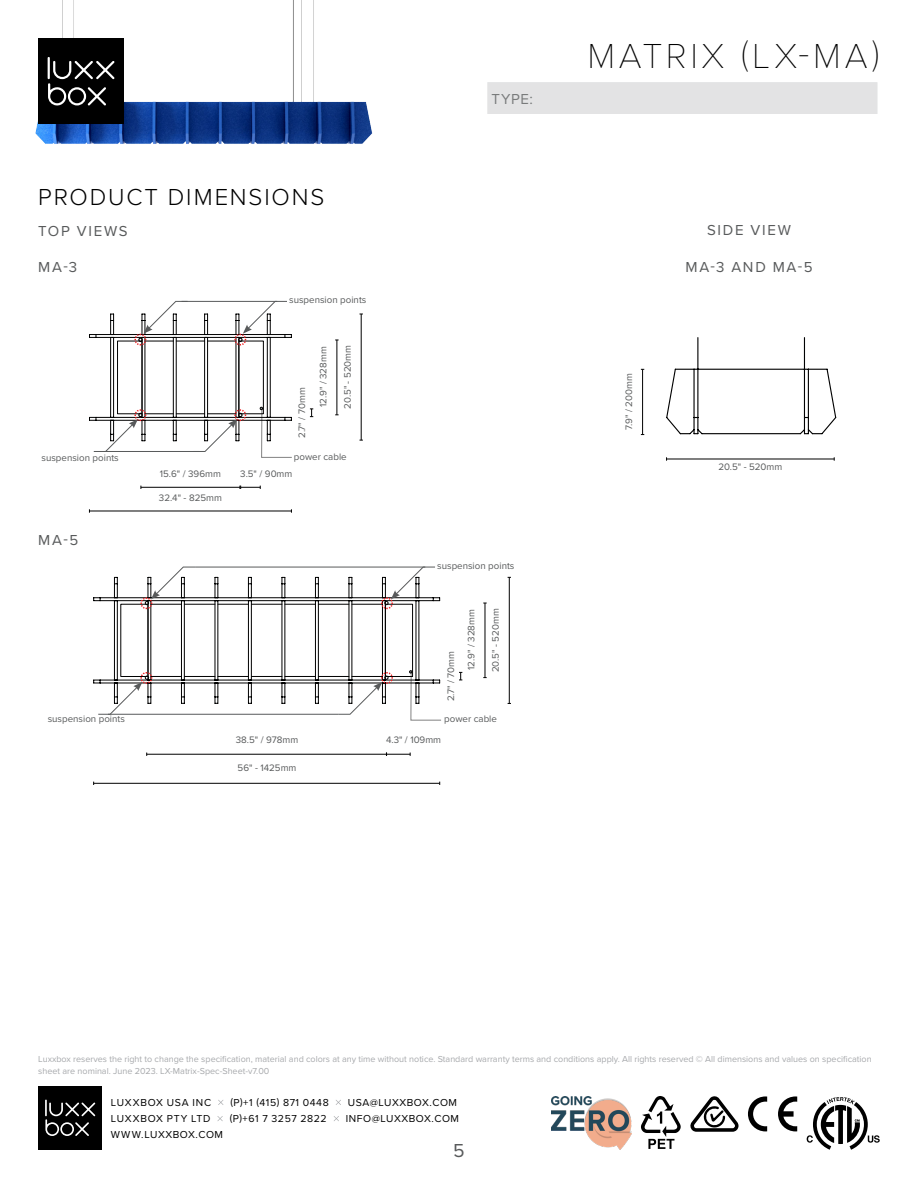
<style>
.page{position:relative;width:918px;height:1188px;background:#fff}
.page>*{position:absolute;margin:0;border:0;box-sizing:border-box;transform-origin:0 0}
.t1{font:100 36px "Proxima Nova T";letter-spacing:.1em;color:#000}
.t2{font:300 24px "Proxima Nova";letter-spacing:.08em;color:#000}
.t3{font:19.5px "Proxima Nova";color:#585a5b}
.t4{font:15px "Proxima Nova";letter-spacing:.115em;color:#585a5b}
.t5{font:10.5px "Proxima Nova";letter-spacing:.05em;color:#000}
.t6{font:10.5px "Proxima Nova";letter-spacing:.07em;color:#000}
.t7{font:9.75px "Proxima Nova";color:#585a5b}
.t8{font:9px/12px "Proxima Nova";color:#a7a9ac}
</style>
<div class="page">
<div style="left:38px;top:1086px;width:64px;height:64px;background:#000"></div>
<svg style="left:45px;top:1100px;width:50px;height:36px"></svg>
<svg style="left:218px;top:1100px;width:5px;height:5px"></svg>
<svg style="left:336px;top:1100px;width:5px;height:5px"></svg>
<svg style="left:217px;top:1116px;width:6px;height:5px"></svg>
<svg style="left:334px;top:1116px;width:5px;height:5px"></svg>
<svg style="left:641px;top:1096px;width:40px;height:53px"></svg>
<svg style="left:748px;top:1096px;width:19px;height:35px"></svg>
<svg style="left:778px;top:1096px;width:19px;height:35px"></svg>
<svg style="left:690px;top:1096px;width:49px;height:36px"></svg>
<img style="left:551px;top:1096px;width:81px;height:53px">
<svg style="left:807px;top:1097px;width:73px;height:53px"></svg>
<img style="left:35px;top:0;width:338px;height:144px">
<div style="left:487px;top:81px;width:391px;height:34px;background:#e3e3e4"></div>
<div style="left:486px;top:81px;width:393px;height:34px;border:2px solid #fff"></div>
<div style="left:38px;top:39px;width:86px;height:85px;background:#000"></div>
<svg style="left:48px;top:61px;width:67px;height:45px"></svg>
<hr style="left:48px;top:57px;width:2px;height:22px;background:#fff">
<hr style="left:337px;top:340px;width:1px;height:75px;background:#000">
<hr style="left:642px;top:369px;width:1px;height:66px;background:#000">
<hr style="left:485px;top:603px;width:1px;height:75px;background:#000">
<hr style="left:361px;top:314px;width:1px;height:126px;background:#000">
<hr style="left:509px;top:577px;width:1px;height:126px;background:#000">
<hr style="left:141px;top:487px;width:99px;height:1px;background:#000">
<svg style="left:240px;top:486px;width:21px;height:3px"></svg>
<svg style="left:310px;top:409px;width:3px;height:8px"></svg>
<svg style="left:459px;top:672px;width:3px;height:9px"></svg>
<hr style="left:147px;top:754px;width:240px;height:1px;background:#000">
<svg style="left:386px;top:753px;width:25px;height:3px"></svg>
<hr style="left:89px;top:511px;width:202px;height:1px;background:#000">
<hr style="left:94px;top:783px;width:346px;height:1px;background:#000">
<hr style="left:667px;top:459px;width:167px;height:1px;background:#000">
<svg style="left:666px;top:337px;width:171px;height:98px"></svg>
<svg style="left:89px;top:301px;width:203px;height:157px"></svg>
<hr style="left:104px;top:451px;width:95px;height:1px;background:#585a5b">
<svg style="left:93px;top:566px;width:348px;height:155px"></svg>
<hr style="left:108px;top:714px;width:230px;height:1px;background:#585a5b">
<h2 class="t2" style="left:38px;top:187px;width:288px">PRODUCT DIMENSIONS</h2>
<h3 class="t4" style="left:38px;top:224px;width:91px">TOP VIEWS</h3>
<h3 class="t4" style="left:492px;top:93px;width:43px">TYPE:</h3>
<h1 class="t1" style="left:587px;top:40px;width:294px">MATRIX (LX-MA)</h1>
<h3 class="t4" style="left:707px;top:223px;width:85px">SIDE VIEW</h3>
<h3 class="t4" style="left:38px;top:260px;width:40px">MA-3</h3>
<h3 class="t4" style="left:686px;top:260px;width:129px">MA-3 AND MA-5</h3>
<p class="t7" style="left:42px;top:453px;width:79px">suspension points</p>
<h3 class="t4" style="left:38px;top:532px;width:42px">MA-5</h3>
<p class="t7" style="left:48px;top:714px;width:79px">suspension points</p>
<p class="t7" style="left:289px;top:295px;width:79px">suspension points</p>
<p class="t7" style="left:297px;top:438px;width:52px;rotate:-90deg">2.7" / 70mm</p>
<p class="t7" style="left:318px;top:407px;width:62px;rotate:-90deg">12.9" / 328mm</p>
<p class="t7" style="left:343px;top:409px;width:65px;rotate:-90deg">20.5" - 520mm</p>
<p class="t7" style="left:294px;top:451px;width:54px">power cable</p>
<p class="t7" style="left:160px;top:469px;width:63px">15.6" / 396mm</p>
<p class="t7" style="left:240px;top:469px;width:54px">3.5" / 90mm</p>
<p class="t7" style="left:159px;top:493px;width:65px">32.4" - 825mm</p>
<p class="t7" style="left:236px;top:735px;width:64px">38.5" / 978mm</p>
<p class="t7" style="left:238px;top:763px;width:60px">56" - 1425mm</p>
<p class="t7" style="left:437px;top:561px;width:79px">suspension points</p>
<p class="t7" style="left:446px;top:701px;width:52px;rotate:-90deg">2.7" / 70mm</p>
<p class="t7" style="left:467px;top:670px;width:62px;rotate:-90deg">12.9" / 328mm</p>
<p class="t7" style="left:491px;top:672px;width:65px;rotate:-90deg">20.5" - 520mm</p>
<p class="t7" style="left:444px;top:714px;width:54px">power cable</p>
<p class="t7" style="left:386px;top:735px;width:57px">4.3" / 109mm</p>
<p class="t7" style="left:624px;top:430px;width:58px;rotate:-90deg">7.9" / 200mm</p>
<p class="t7" style="left:718px;top:462px;width:65px">20.5" - 520mm</p>
<p class="t8" style="left:38px;top:1053px;width:835px">Luxxbox reserves the right to change the specification, material and colors at any time without notice. Standard warranty terms and conditions apply. All rights reserved © All dimensions and values on specification sheet are nominal. June 2023. LX-Matrix-Spec-Sheet-v7.00</p>
<p class="t6" style="left:111px;top:1097px;width:102px">LUXXBOX USA INC</p>
<p class="t5" style="left:230px;top:1097px;width:100px">(P)+1 (415) 871 0448</p>
<p class="t5" style="left:348px;top:1097px;width:111px">USA@LUXXBOX.COM</p>
<p class="t6" style="left:111px;top:1113px;width:101px">LUXXBOX PTY LTD</p>
<p class="t5" style="left:230px;top:1113px;width:99px">(P)+61 7 3257 2822</p>
<p class="t5" style="left:346px;top:1113px;width:115px">INFO@LUXXBOX.COM</p>
<p class="t5" style="left:111px;top:1129px;width:114px">WWW.LUXXBOX.COM</p>
<h3 class="t3" style="left:453px;top:1141px;width:13px">5</h3>
</div>
